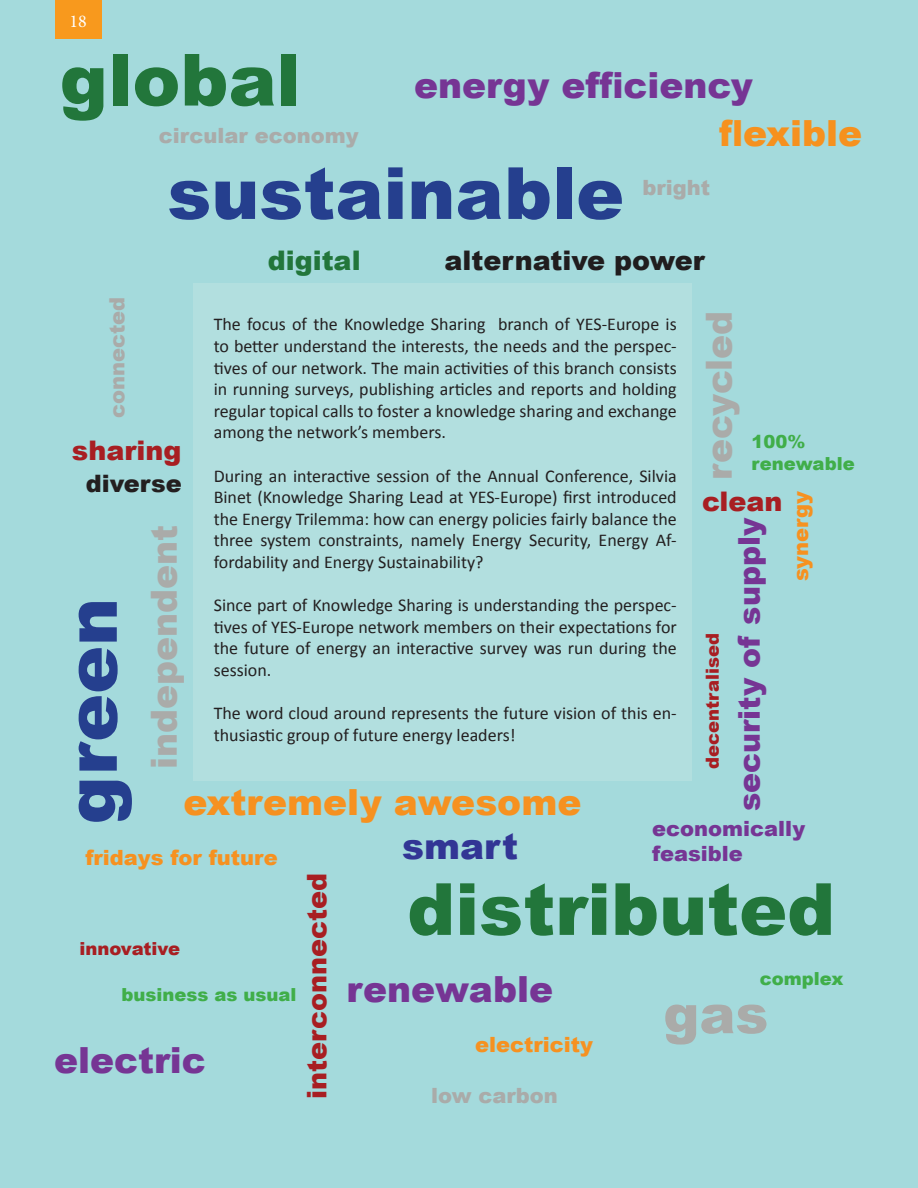
<style>
.page{position:relative;width:918px;height:1188px;background:#a4dadc}
.page>*{position:absolute;margin:0;border:0;box-sizing:border-box;transform-origin:0 0}
.t1{font:900 72px "Arial";color:#22763b}
.t2{font:900 72px "Arial";color:#253f8e}
.t3{font:900 54px "Arial";color:#aaaba9}
.t4{font:900 36px "Arial";color:#763594}
.t5{font:900 36px "Arial";color:#aaaba9}
.t6{font:900 36px "Arial";color:#f69120}
.t7{font:900 36px "Arial";color:#f6911e}
.t8{font:900 36px "Arial";color:#323595}
.t9{font:900 30px "Arial";color:#763594}
.t10{font:900 27px "Arial";color:#a81e22}
.t11{font:900 27px "Arial";color:#201d1e}
.t12{font:900 27px "Arial";color:#22763b}
.t13{font:900 24px "Arial";color:#231f20}
.t14{font:900 21px "Arial";color:#aaaba9}
.t15{font:900 21px "Arial";color:#f69120}
.t16{font:900 21px "Arial";color:#763594}
.t17{font:18px/21.6px "Calibri";color:#231f20;text-align:justify}
.t18{font:900 18px "Arial";color:#40ae49}
.t19{font:900 18px "Arial";color:#a81e22}
.t20{font:18px "Minion Pro";color:#fff}
</style>
<div class="page">
<div style="left:193px;top:283px;width:498px;height:498px;background:#b2dfdf"></div>
<div style="left:55px;top:0;width:46px;height:39px;background:#f8991d"></div>
<p class="t20" style="left:69px;top:9px;width:19px">18</p>
<p class="t1" style="left:60px;top:28px;width:242px">global</p>
<p class="t14" style="left:159px;top:120px;width:201px">circular economy</p>
<p class="t4" style="left:414px;top:59px;width:340px">energy efficiency</p>
<p class="t7" style="left:719px;top:107px;width:145px">flexible</p>
<p class="t2" style="left:167px;top:141px;width:458px">sustainable</p>
<p class="t12" style="left:268px;top:241px;width:94px">digital</p>
<p class="t14" style="left:643px;top:173px;width:69px">bright</p>
<p class="t11" style="left:445px;top:241px;width:262px">alternative power</p>
<p class="t14" style="left:102px;top:418px;width:123px;rotate:-90deg">connected</p>
<p class="t5" style="left:693px;top:480px;width:170px;rotate:-90deg">recycled</p>
<p class="t17" style="left:214px;top:313px;width:465px">The focus of the Knowledge Sharing branch of YES-Europe is to better understand the interests, the needs and the perspec&shy;tives of our network. The main activities of this branch consists in running surveys, publishing articles and reports and holding regular topical calls to foster a knowledge sharing and exchange among the network’s members.</p>
<p class="t17" style="left:214px;top:464px;width:465px">During an interactive session of the Annual Conference, Silvia Binet (Knowledge Sharing Lead at YES-Europe) first introduced the Energy Trilemma: how can energy policies fairly balance the three system constraints, namely Energy Security, Energy Af&shy;fordability and Energy Sustainability?</p>
<p class="t17" style="left:214px;top:594px;width:465px">Since part of Knowledge Sharing is understanding the perspec&shy;tives of YES-Europe network members on their expectations for the future of energy an interactive survey was run during the session.</p>
<p class="t17" style="left:214px;top:702px;width:465px">The word cloud around represents the future vision of this en&shy;thusiastic group of future energy leaders!</p>
<p class="t18" style="left:752px;top:429px;width:56px">100%</p>
<p class="t18" style="left:752px;top:451px;width:105px">renewable</p>
<p class="t10" style="left:72px;top:430px;width:111px">sharing</p>
<p class="t13" style="left:86px;top:466px;width:97px">diverse</p>
<p class="t15" style="left:785px;top:581px;width:92px;rotate:-90deg">synergy</p>
<p class="t10" style="left:702px;top:481px;width:82px">clean</p>
<p class="t9" style="left:727px;top:811px;width:296px;rotate:-90deg">security of supply</p>
<p class="t5" style="left:138px;top:769px;width:246px;rotate:-90deg">independent</p>
<p class="t2" style="left:39px;top:824px;width:228px;rotate:-90deg">green</p>
<p class="t19" style="left:699px;top:769px;width:137px;rotate:-90deg">decentralised</p>
<p class="t6" style="left:183px;top:776px;width:399px">extremely awesome</p>
<p class="t15" style="left:85px;top:842px;width:194px">fridays for future</p>
<p class="t16" style="left:652px;top:813px;width:155px">economically</p>
<p class="t16" style="left:652px;top:839px;width:92px">feasible</p>
<p class="t8" style="left:402px;top:820px;width:117px">smart</p>
<p class="t19" style="left:80px;top:936px;width:102px">innovative</p>
<p class="t18" style="left:122px;top:982px;width:177px">business as usual</p>
<p class="t4" style="left:54px;top:1034px;width:153px">electric</p>
<p class="t10" style="left:297px;top:1099px;width:227px;rotate:-90deg">interconnected</p>
<p class="t1" style="left:407px;top:857px;width:429px">distributed</p>
<p class="t4" style="left:346px;top:963px;width:208px">renewable</p>
<p class="t15" style="left:475px;top:1029px;width:119px">electricity</p>
<p class="t14" style="left:431px;top:1080px;width:128px">low carbon</p>
<p class="t18" style="left:760px;top:966px;width:85px">complex</p>
<p class="t3" style="left:663px;top:975px;width:107px">gas</p>
</div>
